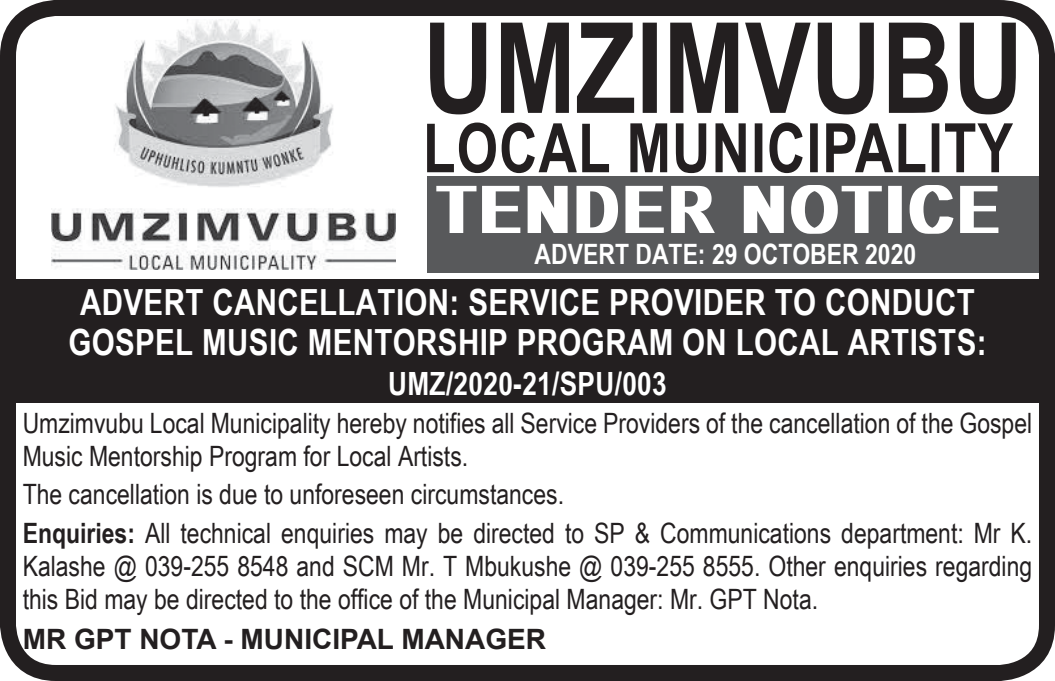
<style>
.page{position:relative;width:1055px;height:681px;background:#fff}
.page>*{position:absolute;margin:0;border:0;box-sizing:border-box;transform-origin:0 0}
.t1{font:700 36px/40px "Arial Narrow Special G1";letter-spacing:.01em;color:#fff;text-align:center}
.t2{font:700 32px "Arial Narrow Special G1";letter-spacing:.01em;color:#fff}
.t3{font:28px/33.2px "Arial Narrow Special G1";color:#231f20}
.t4{font:700 28px "Arial";color:#231f20}
.t5{font:700 28px "Arial Narrow Special G1";color:#fff}
.s1{font-weight:700}
</style>
<div class="page">
<div style="left:427px;top:176px;width:620px;height:97px;background:#58595b"></div>
<div style="left:11px;top:279px;width:1029px;height:124px;background:#231f20"></div>
<div style="left:0;top:0;width:1054px;height:680px;border:16px solid #231f20;border-radius:48px"></div>
<img style="left:51px;top:20px;width:344px;height:249px">
<svg style="left:427px;top:122px;width:586px;height:51px"></svg>
<svg style="left:430px;top:23px;width:585px;height:91px"></svg>
<svg style="left:436px;top:185px;width:562px;height:49px"></svg>
<p class="t5" style="left:534px;top:236px;width:383px">ADVERT DATE: 29 OCTOBER 2020</p>
<p class="t1" style="left:68px;top:280px;width:919px">ADVERT CANCELLATION: SERVICE PROVIDER TO CONDUCT<br>GOSPEL MUSIC MENTORSHIP PROGRAM ON LOCAL ARTISTS:</p>
<p class="t2" style="left:388px;top:362px;width:280px">UMZ/2020-21/SPU/003</p>
<p class="t3" style="left:23px;top:405px;width:1011px">Umzimvubu Local Municipality hereby notifies all Service Providers of the cancellation of the Gospel<br>Music Mentorship Program for Local Artists.</p>
<p class="t3" style="left:23px;top:476px;width:543px">The cancellation is due to unforeseen circumstances.</p>
<p class="t3" style="left:23px;top:515px;width:1011px;text-align:justify"><span class="s1">Enquiries:</span> All technical enquiries may be directed to SP &amp; Communications department: Mr K.<br>Kalashe @ 039-255 8548 and SCM Mr. T Mbukushe @ 039-255 8555. Other enquiries regarding this Bid may be directed to the office of the Municipal Manager: Mr. GPT Nota.</p>
<p class="t4" style="left:23px;top:620px;width:525px">MR GPT NOTA - MUNICIPAL MANAGER</p>
</div>
